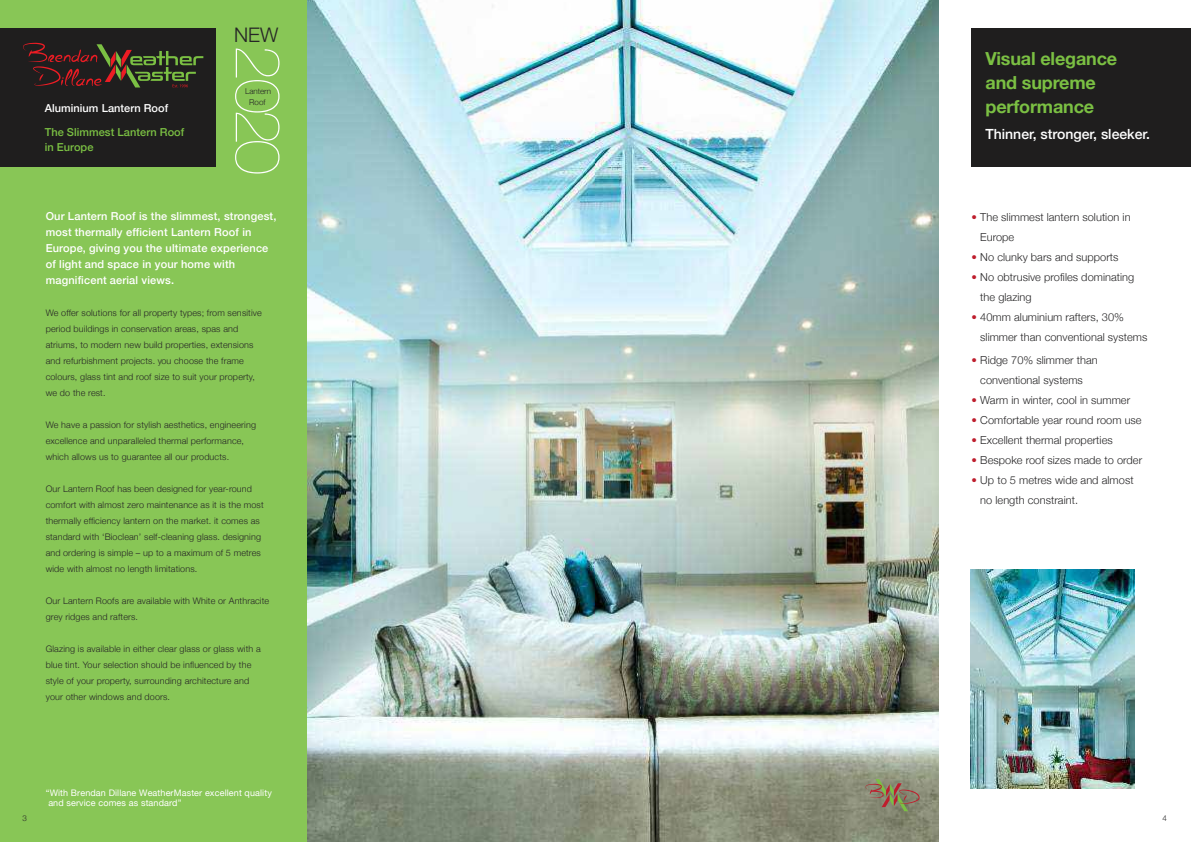
<style>
.page{position:relative;width:1191px;height:842px;background:#fff}
.page>*{position:absolute;margin:0;border:0;box-sizing:border-box;transform-origin:0 0}
.t1{font:200 63.3px "Helvetica Neue";color:#fff}
.t2{font:300 20.1px "Helvetica Neue";color:#262526}
.t3{font:700 18px/24px "Helvetica Neue";letter-spacing:-.01em;color:#7bc043}
.t4{font:500 14px "Helvetica Neue";color:#fff}
.t5{font:300 11px/20px "Helvetica Neue";letter-spacing:.005em;color:#262526}
.t6{font:500 11px/16px "Helvetica Neue";letter-spacing:.015em;color:#fff}
.t7{font:500 11px/15px "Helvetica Neue";letter-spacing:.005em;color:#7bc043}
.t8{font:300 9px/16px "Helvetica Neue";letter-spacing:.015em;color:#262526}
.t9{font:9px/10.8px "Helvetica Neue";letter-spacing:.015em;color:#fff}
.t10{font:300 8px/10.4px "Helvetica Neue";color:#262526;text-align:center}
.s1{color:#be1e2d}
</style>
<div class="page">
<div style="left:0;top:0;width:308px;height:842px;background:#88c656"></div>
<img style="left:308px;top:0;width:287px;height:842px">
<div style="left:0;top:28px;width:216px;height:139px;background:#1f1e1e"></div>
<svg style="left:23px;top:43px;width:180px;height:45px"></svg>
<div style="left:971px;top:28px;width:220px;height:139px;background:#1f1e1e"></div>
<img style="left:595px;top:0;width:343px;height:842px">
<img style="left:970px;top:570px;width:164px;height:218px">
<svg style="left:865px;top:779px;width:54px;height:32px;background:#8c8067"></svg>
<p class="t6" style="left:45px;top:99px;width:125px">Aluminium Lantern Roof</p>
<p class="t7" style="left:45px;top:124px;width:141px">The Slimmest Lantern Roof in Europe</p>
<h2 class="t2" style="left:234px;top:19px;width:46px">NEW</h2>
<h1 class="t1" style="left:307px;top:45px;width:131px;rotate:90deg">2020</h1>
<p class="t10" style="left:245px;top:86px;width:28px">Lantern<br>Roof</p>
<p class="t6" style="left:46px;top:207px;width:232px">Our Lantern Roof is the slimmest, strongest, most thermally efficient Lantern Roof in Europe, giving you the ultimate experience of light and space in your home with magnificent aerial views.</p>
<p class="t8" style="left:46px;top:304px;width:218px">We offer solutions for all property types; from sensitive period buildings in conservation areas, spas and atriums, to modern new build properties, extensions and refurbishment projects. you choose the frame colours, glass tint and roof size to suit your property, we do the rest.</p>
<p class="t8" style="left:46px;top:416px;width:212px">We have a passion for stylish aesthetics, engineering excellence and unparalleled thermal performance, which allows us to guarantee all our products.</p>
<p class="t8" style="left:46px;top:480px;width:219px">Our Lantern Roof has been designed for year-round comfort with almost zero maintenance as it is the most thermally efficiency lantern on the market. it comes as standard with ‘Bioclean’ self-cleaning glass. designing and ordering is simple – up to a maximum of 5 metres wide with almost no length limitations.</p>
<p class="t8" style="left:46px;top:592px;width:225px">Our Lantern Roofs are available with White or Anthracite grey ridges and rafters.</p>
<p class="t8" style="left:46px;top:640px;width:217px">Glazing is available in either clear glass or glass with a blue tint. Your selection should be influenced by the style of your property, surrounding architecture and your other windows and doors.</p>
<p class="t10" style="left:23px;top:813px;width:6px">3</p>
<p class="t9" style="left:46px;top:787px;width:228px">“With Brendan Dillane WeatherMaster excellent quality and service comes as standard”</p>
<h3 class="t3" style="left:985px;top:47px;width:133px">Visual elegance and supreme performance</h3>
<h3 class="t4" style="left:985px;top:122px;width:166px">Thinner, stronger, sleeker.</h3>
<p class="t5" style="left:980px;top:207px;width:152px;text-indent:-9px"><span class="s1">•</span> The slimmest lantern solution in<br>Europe</p>
<p class="t5" style="left:971px;top:247px;width:148px"><span class="s1">•</span> No clunky bars and supports</p>
<p class="t5" style="left:980px;top:267px;width:156px;text-indent:-9px"><span class="s1">•</span> No obtrusive profiles dominating the glazing</p>
<p class="t5" style="left:980px;top:307px;width:168px;text-indent:-9px"><span class="s1">•</span> 40mm aluminium rafters, 30% slimmer than conventional systems</p>
<p class="t5" style="left:971px;top:350px;width:128px;text-align:center"><span class="s1">•</span> Ridge 70% slimmer than conventional systems</p>
<p class="t5" style="left:971px;top:390px;width:160px"><span class="s1">•</span> Warm in winter, cool in summer</p>
<p class="t5" style="left:971px;top:410px;width:172px"><span class="s1">•</span> Comfortable year round room use</p>
<p class="t5" style="left:971px;top:430px;width:143px"><span class="s1">•</span> Excellent thermal properties</p>
<p class="t5" style="left:971px;top:450px;width:172px"><span class="s1">•</span> Bespoke roof sizes made to order</p>
<p class="t5" style="left:980px;top:470px;width:155px;text-indent:-9px"><span class="s1">•</span> Up to 5 metres wide and almost no length constraint.</p>
<p class="t10" style="left:1162px;top:813px;width:6px">4</p>
</div>
